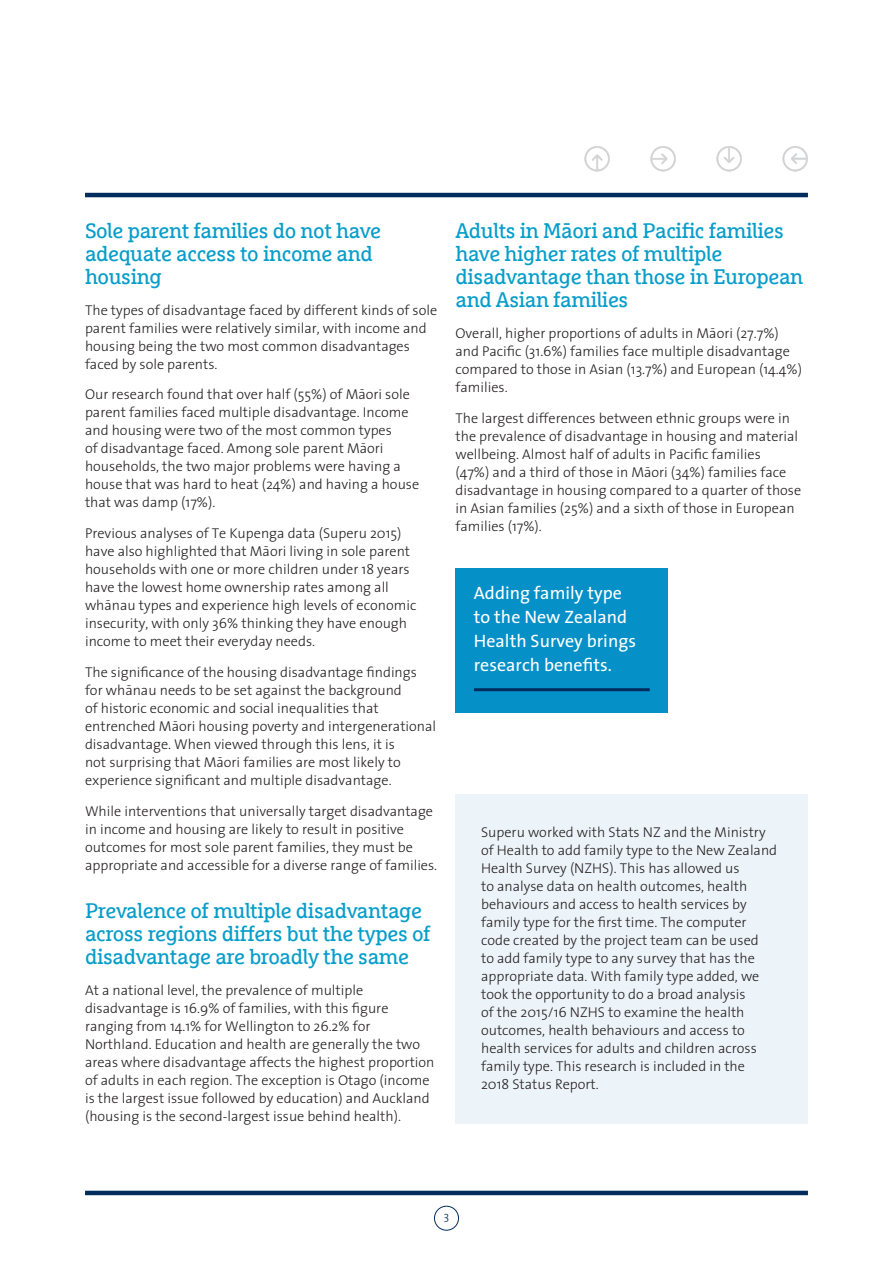
<style>
.page{position:relative;width:893px;height:1263px;background:#fff}
.page>*{position:absolute;margin:0;border:0;box-sizing:border-box;transform-origin:0 0}
.Subhead_1{font:21px/23.1px "Marselis Slab Maori";letter-spacing:-.02em;color:#079dca}
.Pull_quote{font:18px/24px "Maori Sans";color:#fff}
.Body{font:300 14.25px/18px "Maori Sans";color:#231f20}
.Subhead_1-2{font:300 14.25px/18px "Maori Sans";color:#231f20}
.t1{font:12px "Maori Sans Light Caps";color:#002d5e}
</style>
<div class="page">
<div style="left:434px;top:1206px;width:25px;height:24px;border:1px solid #002d5e;border-radius:50%"></div>
<hr style="left:85px;top:1191px;width:723px;height:4px;background:#002d5e">
<hr style="left:85px;top:193px;width:723px;height:4px;background:#002d5e">
<svg style="left:584px;top:146px;width:26px;height:25px"></svg>
<svg style="left:650px;top:146px;width:26px;height:25px"></svg>
<svg style="left:716px;top:146px;width:26px;height:25px"></svg>
<svg style="left:782px;top:146px;width:26px;height:25px"></svg>
<div style="left:455px;top:568px;width:213px;height:145px;background:#0690c8"></div>
<hr style="left:474px;top:688px;width:176px;height:3px;background:#002d5e">
<div style="left:455px;top:794px;width:353px;height:330px;background:#edf4f9"></div>
<p class="Subhead_1" style="left:85px;top:218px;width:298px">Sole parent families do not have adequate access to income and housing</p>
<p class="Body" style="left:85px;top:300px;width:354px">The types of disadvantage faced by different kinds of sole parent families were relatively similar, with income and housing being the two most common disadvantages faced by sole parents.</p>
<p class="Body" style="left:85px;top:385px;width:336px">Our research found that over half (55%) of Māori sole parent families faced multiple disadvantage. Income and housing were two of the most common types<br>of disadvantage faced. Among sole parent Māori households, the two major problems were having a house that was hard to heat (24%) and having a house that was damp (17%).</p>
<p class="Body" style="left:85px;top:524px;width:333px">Previous analyses of Te Kupenga data (Superu 2015) have also highlighted that Māori living in sole parent households with one or more children under 18 years have the lowest home ownership rates among all whānau types and experience high levels of economic insecurity, with only 36% thinking they have enough income to meet their everyday needs.</p>
<p class="Body" style="left:85px;top:663px;width:353px">The significance of the housing disadvantage findings for whānau needs to be set against the background<br>of historic economic and social inequalities that entrenched Māori housing poverty and intergenerational disadvantage. When viewed through this lens, it is<br>not surprising that Māori families are most likely to experience significant and multiple disadvantage.</p>
<p class="Subhead_1-2" style="left:85px;top:801px;width:354px">While interventions that universally target disadvantage in income and housing are likely to result in positive outcomes for most sole parent families, they must be appropriate and accessible for a diverse range of families.</p>
<p class="Subhead_1" style="left:85px;top:898px;width:347px">Prevalence of multiple disadvantage across regions differs but the types of disadvantage are broadly the same</p>
<p class="Body" style="left:85px;top:980px;width:351px">At a national level, the prevalence of multiple disadvantage is 16.9% of families, with this figure ranging from 14.1% for Wellington to 26.2% for Northland. Education and health are generally the two areas where disadvantage affects the highest proportion of adults in each region. The exception is Otago (income is the largest issue followed by education) and Auckland (housing is the second-largest issue behind health).</p>
<p class="Subhead_1" style="left:455px;top:218px;width:349px">Adults in Māori and Pacific families have higher rates of multiple disadvantage than those in European and Asian families</p>
<p class="Body" style="left:455px;top:323px;width:348px">Overall, higher proportions of adults in Māori (27.7%) and Pacific (31.6%) families face multiple disadvantage compared to those in Asian (13.7%) and European (14.4%) families.</p>
<p class="Body" style="left:455px;top:408px;width:347px">The largest differences between ethnic groups were in the prevalence of disadvantage in housing and material wellbeing. Almost half of adults in Pacific families<br>(47%) and a third of those in Māori (34%) families face disadvantage in housing compared to a quarter of those in Asian families (25%) and a sixth of those in European families (17%).</p>
<p class="Pull_quote" style="left:474px;top:580px;width:164px">Adding family type to the New Zealand<br>Health Survey brings research benefits.</p>
<p class="Body" style="left:481px;top:822px;width:298px">Superu worked with Stats NZ and the Ministry of Health to add family type to the New Zealand Health Survey (NZHS). This has allowed us<br>to analyse data on health outcomes, health behaviours and access to health services by family type for the first time. The computer code created by the project team can be used<br>to add family type to any survey that has the appropriate data. With family type added, we took the opportunity to do a broad analysis<br>of the 2015/16 NZHS to examine the health outcomes, health behaviours and access to health services for adults and children across family type. This research is included in the<br>2018 Status Report.</p>
<p class="t1" style="left:443px;top:1208px;width:8px">3</p>
</div>
